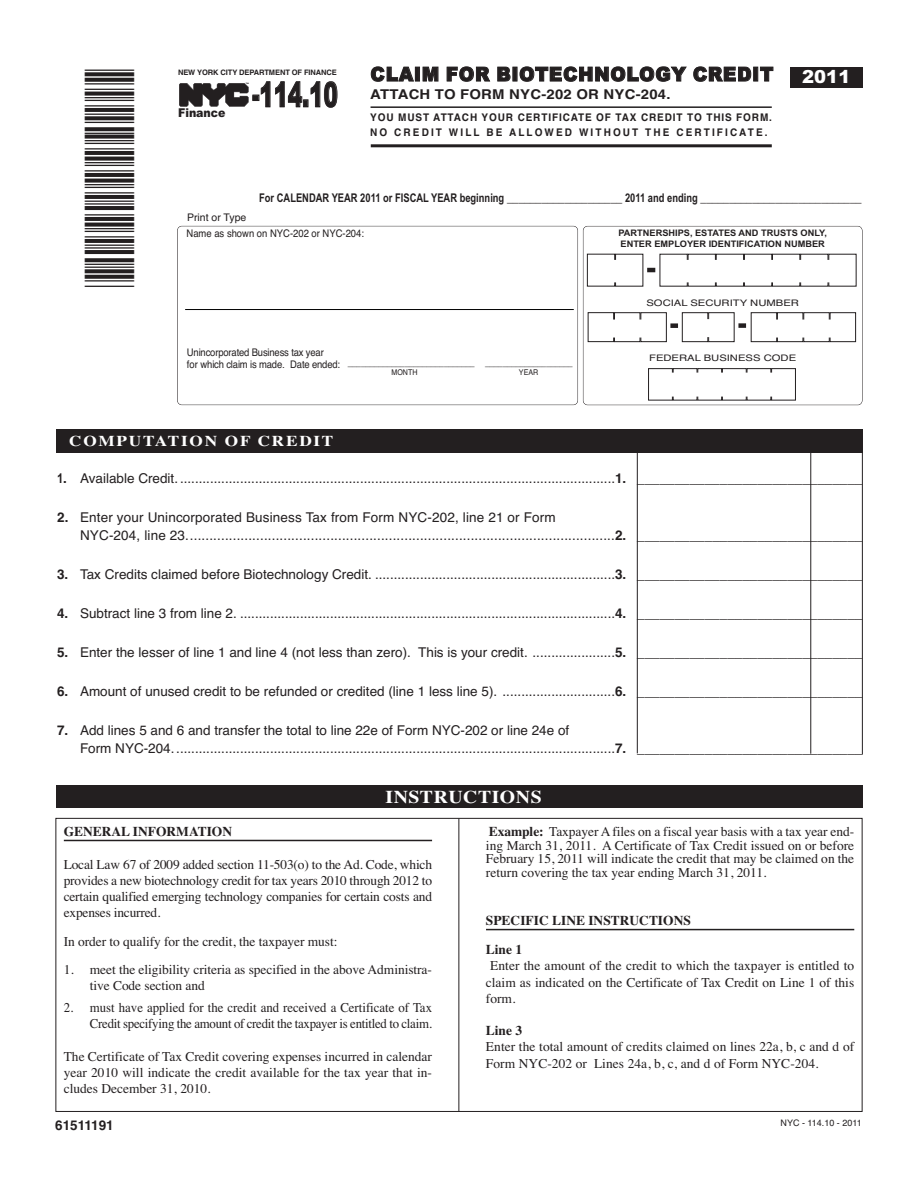
<style>
.page{position:relative;width:918px;height:1188px;background:#fff}
.page>*{position:absolute;margin:0;border:0;box-sizing:border-box;transform-origin:0 0}
.t1{font:900 34.35px "Arial";color:#231f20;scale:.63 1}
.t2{font:22.5px "ID Automation C39 S";color:#231f20}
.t3{font:900 19.5px "Arial";letter-spacing:.035em;color:#231f20;scale:.95 1}
.t4{font:700 18px "Times";letter-spacing:.025em;color:#fff;scale:1.1 1}
.t5{font:900 18px "Arial";color:#fff}
.t6{font:700 15px "Times";letter-spacing:.1em;color:#fff;scale:1.15 1}
.t7{font:13.5px/18px "Helvetica";color:#231f20}
.t8{font:13.5px/16.2px "Times";color:#231f20;text-align:justify}
.t9{font:13.5px/16.2px "Times";letter-spacing:-.02em;color:#231f20;text-align:right;scale:.95 1}
.t10{font:700 13.5px/28.8px "Times";color:#231f20}
.t11{font:700 13.5px "Helvetica";letter-spacing:.015em;color:#231f20;scale:1.1 1}
.t12{font:700 13.5px "Helvetica";letter-spacing:.015em;color:#231f20}
.t13{font:900 12.15px "Arial";letter-spacing:-.005em;color:#231f20;scale:.9 1}
.t14{font:700 12px "Arial Narrow";color:#231f20;scale:.95 1}
.t15{font:700 10.5px/15px "Helvetica";letter-spacing:.09em;color:#231f20;scale:.95 1}
.t16{font:10.5px "Helvetica";letter-spacing:-.015em;color:#231f20;scale:.9 1}
.t17{font:10.5px "Helvetica";letter-spacing:-.015em;color:#231f20}
.t18{font:9px "Helvetica";color:#231f20;scale:1.15 1}
.t19{font:700 9px/10.5px "Arial Narrow";color:#231f20;scale:1.25 1}
.t20{font:9px "Helvetica";color:#231f20;scale:1.25 1}
.t21{font:9px "Helvetica";color:#231f20}
.t22{font:7.8px "Helvetica";color:#231f20;scale:.9 1}
.t23{font:700 7.5px "Helvetica";letter-spacing:-.01em;color:#231f20}
.t24{font:900 1.8px "Arial";color:#231f20}
.s1{font-weight:400}
.s2{font-size:10.5px}
.s3{font-family:"Arial Narrow";font-weight:700}
.s4{font-weight:700}
</style>
<div class="page">
<hr style="left:371px;top:106px;width:401px;height:2px;background:#231f20">
<hr style="left:371px;top:144px;width:401px;height:3px;background:#231f20">
<div style="left:56px;top:429px;width:807px;height:24px;background:#231f20"></div>
<hr style="left:637px;top:451px;width:1px;height:302px;background:#231f20">
<hr style="left:811px;top:452px;width:1px;height:302px;background:#231f20">
<div style="left:583px;top:226px;width:279px;height:179px;border:1px solid #231f20;border-radius:5px"></div>
<div style="left:587px;top:254px;width:28px;height:33px;border:1px solid #231f20"></div>
<svg style="left:647px;top:268px;width:8px;height:4px"></svg>
<div style="left:602px;top:260px;width:24px;height:22px;background:#fff"></div>
<hr style="left:862px;top:451px;width:1px;height:304px;background:#231f20">
<div style="left:648px;top:368px;width:25px;height:32px;border:1px solid #231f20"></div>
<div style="left:673px;top:368px;width:24px;height:32px;border:1px solid #231f20"></div>
<div style="left:697px;top:368px;width:25px;height:32px;border:1px solid #231f20"></div>
<div style="left:722px;top:368px;width:25px;height:32px;border:1px solid #231f20"></div>
<div style="left:747px;top:368px;width:24px;height:32px;border:1px solid #231f20"></div>
<div style="left:771px;top:368px;width:25px;height:32px;border:1px solid #231f20"></div>
<div style="left:656px;top:373px;width:126px;height:24px;background:#fff"></div>
<svg style="left:179px;top:83px;width:70px;height:24px;background:#4f4c4c"></svg>
<div style="left:790px;top:67px;width:72px;height:20px;background:#231f20"></div>
<hr style="left:64px;top:840px;width:368px;height:1px;background:#231f20">
<hr style="left:486px;top:929px;width:368px;height:1px;background:#231f20">
<hr style="left:459px;top:818px;width:1px;height:293px;background:#231f20">
<div style="left:56px;top:786px;width:806px;height:22px;background:#231f20"></div>
<div style="left:670px;top:323px;width:8px;height:5px;background:#231f20"></div>
<div style="left:738px;top:323px;width:8px;height:5px;background:#231f20"></div>
<div style="left:614px;top:312px;width:26px;height:30px;border:1px solid #231f20"></div>
<div style="left:588px;top:312px;width:26px;height:30px;border:1px solid #231f20"></div>
<div style="left:640px;top:312px;width:27px;height:30px;border:1px solid #231f20"></div>
<div style="left:682px;top:312px;width:26px;height:30px;border:1px solid #231f20"></div>
<div style="left:708px;top:312px;width:27px;height:30px;border:1px solid #231f20"></div>
<div style="left:751px;top:312px;width:26px;height:30px;border:1px solid #231f20"></div>
<div style="left:777px;top:312px;width:26px;height:30px;border:1px solid #231f20"></div>
<div style="left:803px;top:312px;width:27px;height:30px;border:1px solid #231f20"></div>
<div style="left:830px;top:312px;width:26px;height:30px;border:1px solid #231f20"></div>
<div style="left:762px;top:320px;width:84px;height:18px;background:#fff"></div>
<div style="left:689px;top:319px;width:38px;height:18px;background:#fff"></div>
<div style="left:609px;top:320px;width:38px;height:18px;background:#fff"></div>
<div style="left:177px;top:226px;width:401px;height:179px;border:1px solid #231f20;border-radius:5px"></div>
<hr style="left:185px;top:309px;width:389px;height:1px;background:#000">
<h2 class="t2" style="left:106px;top:287px;width:220px;rotate:-90deg">*61511191*</h2>
<h3 class="t3" style="left:370px;top:63px;width:426px">CLAIM FOR BIOTECHNOLOGY CREDIT</h3>
<p class="t11" style="left:370px;top:87px;width:274px">ATTACH TO FORM NYC-202 OR NYC-204.</p>
<p class="t15" style="left:370px;top:110px;width:424px">YOU MUST ATTACH YOUR CERTIFICATE OF TAX CREDIT TO THIS FORM.<br>NO CREDIT WILL BE ALLOWED WITHOUT THE CERTIFICATE.</p>
<p class="t23" style="left:178px;top:68px;width:160px">NEW YORK CITY DEPARTMENT OF FINANCE</p>
<h3 class="t5" style="left:802px;top:67px;width:50px">2011</h3>
<h1 class="t1" style="left:252px;top:75px;width:137px">-114.10</h1>
<p class="t24" style="left:246px;top:83px;width:4px">TM</p>
<p class="t13" style="left:178px;top:106px;width:54px">Finance</p>
<p class="t17" style="left:187px;top:211px;width:61px">Print or Type</p>
<p class="t14" style="left:259px;top:191px;width:636px">For CALENDAR YEAR 2011 or FISCAL YEAR beginning <span class="s1">____________________</span> 2011 and ending <span class="s1">____________________________</span></p>
<p class="t16" style="left:187px;top:228px;width:199px">Name as shown on NYC-202 or NYC-204:</p>
<p class="t16" style="left:187px;top:346px;width:154px">Unincorporated Business tax year</p>
<p class="t18" style="left:187px;top:358px;width:337px"><span class="s2">for which claim is made</span>. <span class="s2">Date ended:</span> _____________________________ ____________________</p>
<p class="t22" style="left:392px;top:368px;width:30px">MONTH</p>
<p class="t22" style="left:519px;top:368px;width:23px">YEAR</p>
<p class="t19" style="left:618px;top:228px;width:168px">PARTNERSHIPS, ESTATES AND TRUSTS ONLY,<br>ENTER EMPLOYER IDENTIFICATION NUMBER</p>
<p class="t20" style="left:646px;top:297px;width:124px">SOCIAL SECURITY NUMBER</p>
<p class="t20" style="left:649px;top:353px;width:119px">FEDERAL BUSINESS CODE</p>
<p class="t6" style="left:69px;top:432px;width:231px">COMPUTATION OF CREDIT</p>
<p class="t7" style="left:57px;top:469px;width:807px"><span class="s3">1</span><span class="s4">.</span> Available Credit. ....................................................................................................................<span class="s4">1.</span> ______________________________</p>
<p class="t7" style="left:80px;top:508px;width:784px;text-indent:-23px"><span class="s4">2.</span> Enter your Unincorporated Business Tax from Form NYC-202, line 21 or Form<br>NYC-204, line 23..............................................................................................................<span class="s4">2.</span> ______________________________</p>
<p class="t7" style="left:57px;top:565px;width:807px"><span class="s4">3.</span> Tax Credits claimed before Biotechnology Credit. ................................................................<span class="s4">3.</span> ______________________________</p>
<p class="t7" style="left:57px;top:604px;width:807px"><span class="s4">4.</span> Subtract line 3 from line 2. ....................................................................................................<span class="s4">4.</span> ______________________________</p>
<p class="t7" style="left:57px;top:643px;width:807px"><span class="s4">5.</span> Enter the lesser of line 1 and line 4 (not less than zero). This is your credit. ......................<span class="s4">5.</span> ______________________________</p>
<p class="t7" style="left:57px;top:682px;width:807px"><span class="s4">6.</span> Amount of unused credit to be refunded or credited (line 1 less line 5). ..............................<span class="s4">6.</span> ______________________________</p>
<p class="t7" style="left:80px;top:721px;width:784px;text-indent:-23px"><span class="s4">7.</span> Add lines 5 and 6 and transfer the total to line 22e of Form NYC-202 or line 24e of<br>Form NYC-204......................................................................................................................<span class="s4">7.</span> ______________________________</p>
<h3 class="t4" style="left:385px;top:786px;width:143px">INSTRUCTIONS</h3>
<p class="t10" style="left:64px;top:817px;width:170px">GENERAL INFORMATION</p>
<p class="t8" style="left:64px;top:856px;width:370px">Local Law 67 of 2009 added section 11-503(o) to the Ad. Code, which provides a new biotechnology credit for tax years 2010 through 2012 to certain qualified emerging technology companies for certain costs and expenses incurred.</p>
<p class="t8" style="left:64px;top:933px;width:275px">In order to qualify for the credit, the taxpayer must:</p>
<p class="t8" style="left:90px;top:961px;width:344px;text-indent:-26px">1. meet the eligibility criteria as specified in the above Administra&shy;tive Code section and</p>
<p class="t9" style="left:64px;top:999px;width:389px">2. must have applied for the credit and received a Certificate of Tax<br>Credit specifying the amount of credit the taxpayer is entitled to claim.</p>
<p class="t8" style="left:64px;top:1048px;width:370px">The Certificate of Tax Credit covering expenses incurred in calendar year 2010 will indicate the credit available for the tax year that in&shy;cludes December 31, 2010.</p>
<p class="t12" style="left:55px;top:1118px;width:60px">61511191</p>
<p class="t8" style="left:486px;top:825px;width:370px;line-height:13.5px"><span class="s4">Example:</span> Taxpayer A files on a fiscal year basis with a tax year end&shy;ing March 31, 2011. A Certificate of Tax Credit issued on or before February 15, 2011 will indicate the credit that may be claimed on the return covering the tax year ending March 31, 2011.</p>
<p class="t10" style="left:486px;top:906px;width:206px">SPECIFIC LINE INSTRUCTIONS<br>Line 1</p>
<p class="t8" style="left:486px;top:958px;width:370px;text-indent:4px">Enter the amount of the credit to which the taxpayer is entitled to claim as indicated on the Certificate of Tax Credit on Line 1 of this form.</p>
<p class="t10" style="left:486px;top:1016px;width:38px">Line 3</p>
<p class="t8" style="left:486px;top:1039px;width:370px">Enter the total amount of credits claimed on lines 22a, b, c and d of<br>Form NYC-202 or Lines 24a, b, c, and d of Form NYC-204.</p>
<p class="t21" style="left:781px;top:1118px;width:83px">NYC - 114.10 - 2011</p>
</div>
